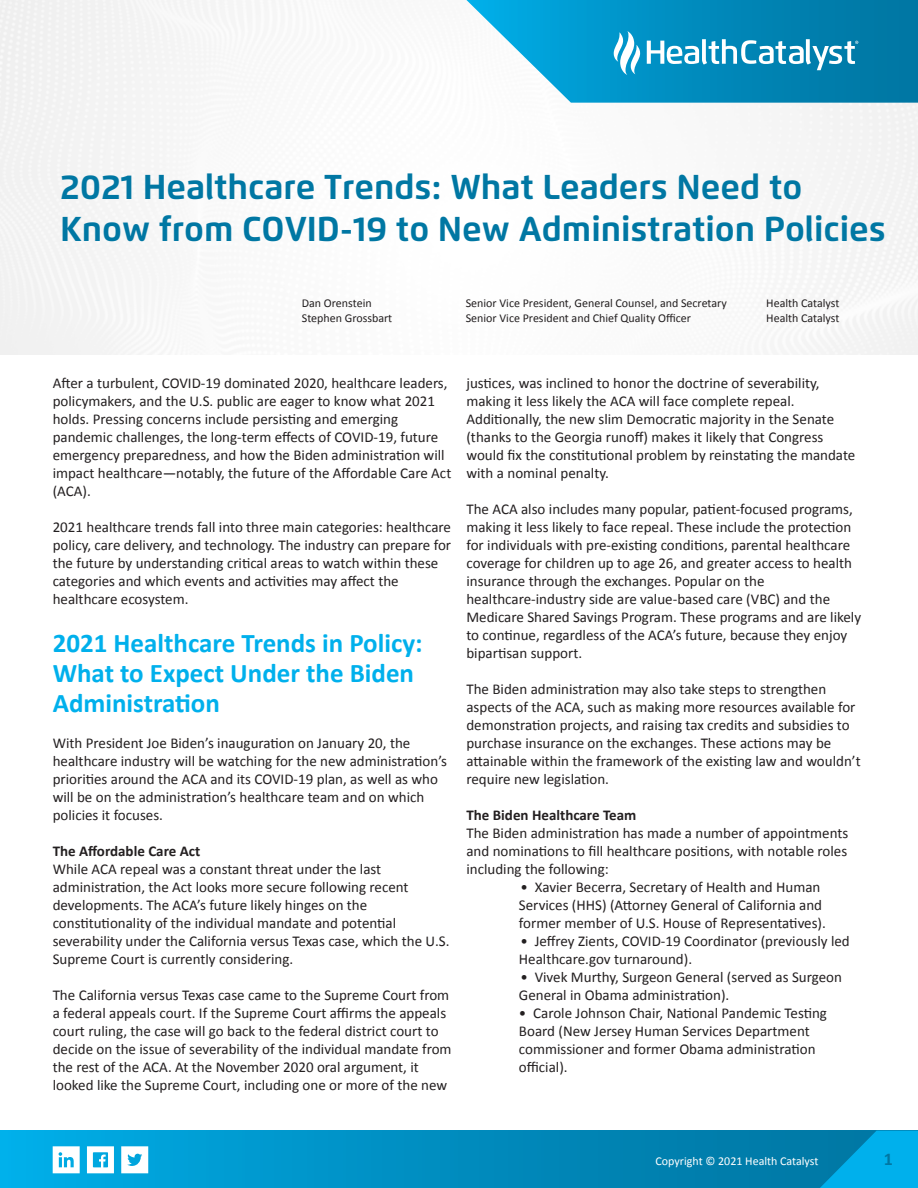
<style>
.page{position:relative;width:918px;height:1188px;background:#fff}
.page>*{position:absolute;margin:0;border:0;box-sizing:border-box;transform-origin:0 0}
.t1{font:700 34.5px/42px "Flexo";color:#0077a3}
.t2{font:700 27px/30px "Calibri";color:#00b0ec}
.t3{font:700 18px "Calibri";color:#0077a3}
.t4{font:15px/18px "Calibri";color:#231f20}
.t5{font:700 15px "Calibri";color:#231f20}
.t6{font:12px/15px "Calibri";color:#231f20}
.t7{font:12px "Calibri";color:#fff}
</style>
<div class="page">
<svg style="left:0;top:1131px;width:820px;height:57px;background:#008fc2"></svg>
<svg style="left:820px;top:1131px;width:98px;height:57px;background:#00a0d7"></svg>
<svg style="left:121px;top:1146px;width:27px;height:27px"></svg>
<svg style="left:53px;top:1146px;width:27px;height:27px"></svg>
<svg style="left:87px;top:1146px;width:27px;height:27px"></svg>
<svg style="left:466px;top:0;width:452px;height:103px;background:#249bc6"></svg>
<svg style="left:647px;top:39px;width:211px;height:31px"></svg>
<svg style="left:614px;top:31px;width:26px;height:44px"></svg>
<h1 class="t1" style="left:60px;top:166px;width:827px">2021 Healthcare Trends: What Leaders Need to<br>Know from COVID-19 to New Administration Policies</h1>
<p class="t6" style="left:302px;top:295px;width:92px">Dan Orenstein<br>Stephen Grossbart</p>
<p class="t6" style="left:466px;top:295px;width:263px">Senior Vice President, General Counsel, and Secretary<br>Senior Vice President and Chief Quality Officer</p>
<p class="t6" style="left:766px;top:295px;width:75px">Health Catalyst<br>Health Catalyst</p>
<p class="t4" style="left:53px;top:373px;width:400px">After a turbulent, COVID-19 dominated 2020, healthcare leaders, policymakers, and the U.S. public are eager to know what 2021 holds. Pressing concerns include persisting and emerging pandemic challenges, the long-term effects of COVID-19, future emergency preparedness, and how the Biden administration will impact healthcare—notably, the future of the Affordable Care Act (ACA).</p>
<p class="t4" style="left:53px;top:517px;width:400px">2021 healthcare trends fall into three main categories: healthcare policy, care delivery, and technology. The industry can prepare for the future by understanding critical areas to watch within these categories and which events and activities may affect the healthcare ecosystem.</p>
<h2 class="t2" style="left:53px;top:627px;width:371px">2021 Healthcare Trends in Policy:<br>What to Expect Under the Biden<br>Administration</h2>
<p class="t4" style="left:53px;top:733px;width:396px">With President Joe Biden’s inauguration on January 20, the healthcare industry will be watching for the new administration’s priorities around the ACA and its COVID-19 plan, as well as who will be on the administration’s healthcare team and on which policies it focuses.</p>
<p class="t5" style="left:53px;top:840px;width:149px">The Affordable Care Act</p>
<p class="t4" style="left:53px;top:859px;width:398px">While ACA repeal was a constant threat under the last administration, the Act looks more secure following recent developments. The ACA’s future likely hinges on the constitutionality of the individual mandate and potential severability under the California versus Texas case, which the U.S.<br>Supreme Court is currently considering.</p>
<p class="t4" style="left:53px;top:985px;width:400px">The California versus Texas case came to the Supreme Court from a federal appeals court. If the Supreme Court affirms the appeals court ruling, the case will go back to the federal district court to decide on the issue of severability of the individual mandate from the rest of the ACA. At the November 2020 oral argument, it looked like the Supreme Court, including one or more of the new</p>
<p class="t4" style="left:466px;top:373px;width:390px">justices, was inclined to honor the doctrine of severability, making it less likely the ACA will face complete repeal.<br>Additionally, the new slim Democratic majority in the Senate (thanks to the Georgia runoff) makes it likely that Congress would fix the constitutional problem by reinstating the mandate with a nominal penalty.</p>
<p class="t4" style="left:466px;top:499px;width:396px">The ACA also includes many popular, patient-focused programs, making it less likely to face repeal. These include the protection for individuals with pre-existing conditions, parental healthcare coverage for children up to age 26, and greater access to health insurance through the exchanges. Popular on the healthcare-industry side are value-based care (VBC) and the Medicare Shared Savings Program. These programs and are likely to continue, regardless of the ACA’s future, because they enjoy bipartisan support.</p>
<p class="t4" style="left:466px;top:679px;width:396px">The Biden administration may also take steps to strengthen aspects of the ACA, such as making more resources available for demonstration projects, and raising tax credits and subsidies to purchase insurance on the exchanges. These actions may be attainable within the framework of the existing law and wouldn’t require new legislation.</p>
<p class="t5" style="left:466px;top:804px;width:171px">The Biden Healthcare Team</p>
<p class="t4" style="left:466px;top:823px;width:383px;text-align:justify">The Biden administration has made a number of appointments and nominations to fill healthcare positions, with notable roles including the following:</p>
<p class="t4" style="left:519px;top:877px;width:309px">• Xavier Becerra, Secretary of Health and Human<br>Services (HHS) (Attorney General of California and former member of U.S. House of Representatives).</p>
<p class="t4" style="left:519px;top:931px;width:332px">• Jeffrey Zients, COVID-19 Coordinator (previously led<br>Healthcare.gov turnaround).</p>
<p class="t4" style="left:519px;top:967px;width:325px">• Vivek Murthy, Surgeon General (served as Surgeon<br>General in Obama administration).</p>
<p class="t4" style="left:519px;top:1003px;width:310px">• Carole Johnson Chair, National Pandemic Testing Board (New Jersey Human Services Department commissioner and former Obama administration official).</p>
<p class="t7" style="left:656px;top:1153px;width:164px">Copyright © 2021 Health Catalyst</p>
<p class="t3" style="left:884px;top:1146px;width:11px">1</p>
</div>
